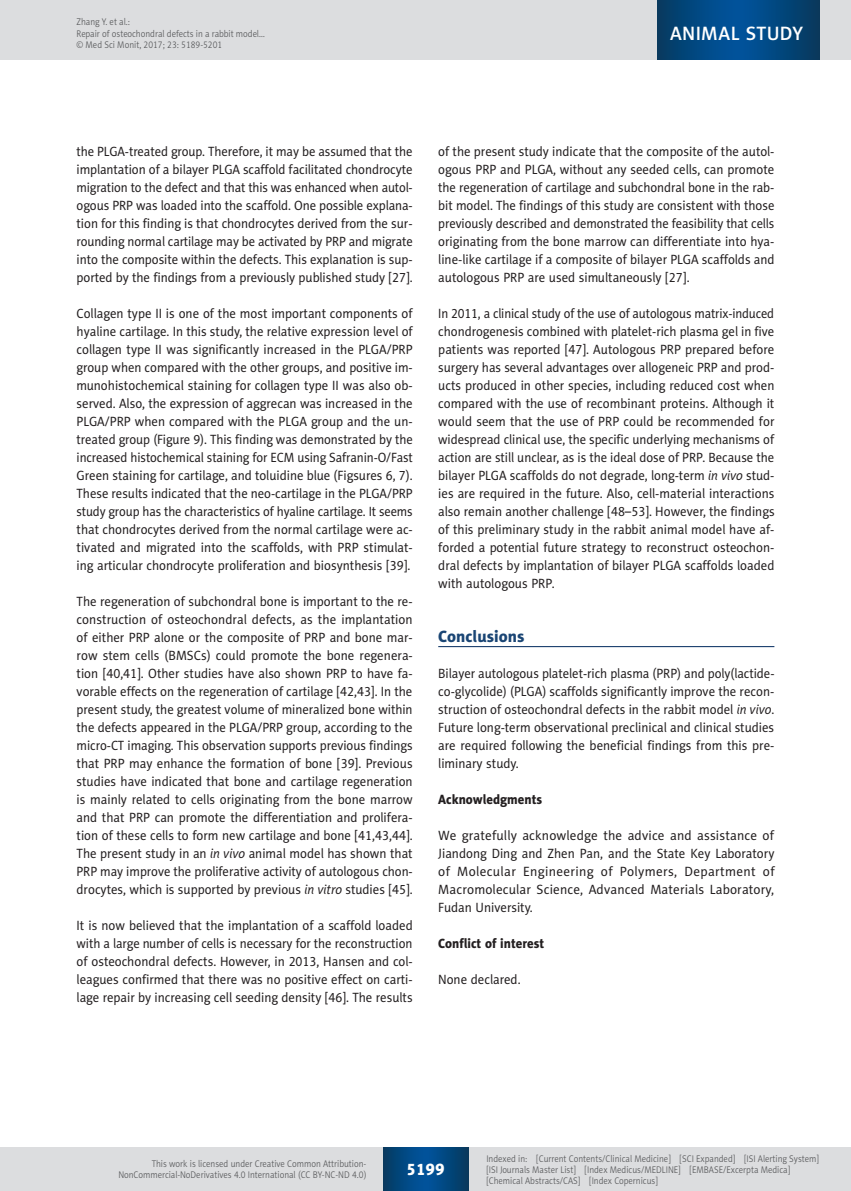
<style>
.page{position:relative;width:851px;height:1191px;background:#fff}
.page>*{position:absolute;margin:0;border:0;box-sizing:border-box;transform-origin:0 0}
.t1{font:19.5px "Naomi Sans EFN Medium";letter-spacing:.015em;color:#fff}
.MSM_Headline_1{font:16.5px "Naomi Sans EFN Heavy";color:#1a4574}
.t2{font:16.5px "Naomi Sans EFN Heavy";color:#fff}
.MSM_Body{font:13.5px/18px "Naomi Sans EFN";color:#231f20;text-align:justify;scale:.95 1}
.MSM_Body-2{font:13.5px/18px "Naomi Sans EFN";color:#231f20;text-align:justify;scale:.93 1}
.MSM_Body-3{font:13.5px/18px "Naomi Sans EFN";color:#231f20;text-align:justify;scale:.94 1}
.MSM_Body-4{font:13.5px/18px "Naomi Sans EFN";color:#231f20;text-align:justify}
.MSM_Headline_2{font:13.5px "Naomi Sans EFN Heavy";color:#231f20;scale:.95 1}
.t3{font:9.75px/11.2px "Naomi Sans EFN Light";color:#57585a;scale:.9 1}
.s1{font-style:italic}
</style>
<div class="page">
<hr style="left:438px;top:646px;width:336px;height:1px;background:#00295c">
<div style="left:0;top:1148px;width:850px;height:43px;background:#dcdddf"></div>
<svg style="left:383px;top:1147px;width:85px;height:43px;background:#02477e"></svg>
<div style="left:0;top:0;width:850px;height:60px;background:#dcdddf"></div>
<svg style="left:657px;top:0;width:162px;height:60px;background:#02477e"></svg>
<p class="t3" style="left:77px;top:16px;width:211px">Zhang Y. et al.:<br>Repair of osteochondral defects in a rabbit model… © Med Sci Monit, 2017; 23: 5189-5201</p>
<h1 class="t1" style="left:670px;top:22px;width:134px">ANIMAL STUDY</h1>
<p class="MSM_Body-3" style="left:77px;top:142px;width:359px">the PLGA-treated group. Therefore, it may be assumed that the implantation of a bilayer PLGA scaffold facilitated chondrocyte migration to the defect and that this was enhanced when autol&shy;ogous PRP was loaded into the scaffold. One possible explana&shy;tion for this finding is that chondrocytes derived from the sur&shy;rounding normal cartilage may be activated by PRP and migrate into the composite within the defects. This explanation is sup&shy;ported by the findings from a previously published study [27].</p>
<p class="MSM_Body" style="left:77px;top:304px;width:355px">Collagen type II is one of the most important components of hyaline cartilage. In this study, the relative expression level of collagen type II was significantly increased in the PLGA/PRP group when compared with the other groups, and positive im&shy;munohistochemical staining for collagen type II was also ob&shy;served. Also, the expression of aggrecan was increased in the PLGA/PRP when compared with the PLGA group and the un&shy;treated group (Figure 9). This finding was demonstrated by the increased histochemical staining for ECM using Safranin-O/Fast Green staining for cartilage, and toluidine blue (Figsures 6, 7).<br>These results indicated that the neo-cartilage in the PLGA/PRP study group has the characteristics of hyaline cartilage. It seems that chondrocytes derived from the normal cartilage were ac&shy;tivated and migrated into the scaffolds, with PRP stimulat&shy;ing articular chondrocyte proliferation and biosynthesis [39].</p>
<p class="MSM_Body" style="left:77px;top:592px;width:355px">The regeneration of subchondral bone is important to the re&shy;construction of osteochondral defects, as the implantation of either PRP alone or the composite of PRP and bone mar&shy;row stem cells (BMSCs) could promote the bone regenera&shy;tion [40,41]. Other studies have also shown PRP to have fa&shy;vorable effects on the regeneration of cartilage [42,43]. In the present study, the greatest volume of mineralized bone within the defects appeared in the PLGA/PRP group, according to the micro-CT imaging. This observation supports previous findings that PRP may enhance the formation of bone [39]. Previous studies have indicated that bone and cartilage regeneration is mainly related to cells originating from the bone marrow and that PRP can promote the differentiation and prolifera&shy;tion of these cells to form new cartilage and bone [41,43,44].<br>The present study in an <span class="s1">in vivo</span> animal model has shown that PRP may improve the proliferative activity of autologous chon&shy;drocytes, which is supported by previous <span class="s1">in vitro</span> studies [45].</p>
<p class="MSM_Body" style="left:77px;top:916px;width:355px">It is now believed that the implantation of a scaffold loaded with a large number of cells is necessary for the reconstruction of osteochondral defects. However, in 2013, Hansen and col&shy;leagues confirmed that there was no positive effect on carti&shy;lage repair by increasing cell seeding density [46]. The results</p>
<p class="MSM_Body" style="left:438px;top:142px;width:355px">of the present study indicate that the composite of the autol&shy;ogous PRP and PLGA, without any seeded cells, can promote the regeneration of cartilage and subchondral bone in the rab&shy;bit model. The findings of this study are consistent with those previously described and demonstrated the feasibility that cells originating from the bone marrow can differentiate into hya&shy;line-like cartilage if a composite of bilayer PLGA scaffolds and autologous PRP are used simultaneously [27].</p>
<p class="MSM_Body-2" style="left:438px;top:304px;width:363px">In 2011, a clinical study of the use of autologous matrix-induced chondrogenesis combined with platelet-rich plasma gel in five patients was reported [47]. Autologous PRP prepared before surgery has several advantages over allogeneic PRP and prod&shy;ucts produced in other species, including reduced cost when compared with the use of recombinant proteins. Although it would seem that the use of PRP could be recommended for widespread clinical use, the specific underlying mechanisms of action are still unclear, as is the ideal dose of PRP. Because the bilayer PLGA scaffolds do not degrade, long-term <span class="s1">in vivo</span> stud&shy;ies are required in the future. Also, cell-material interactions also remain another challenge [48–53]. However, the findings of this preliminary study in the rabbit animal model have af&shy;forded a potential future strategy to reconstruct osteochon&shy;dral defects by implantation of bilayer PLGA scaffolds loaded with autologous PRP.</p>
<p class="MSM_Headline_1" style="left:438px;top:626px;width:88px">Conclusions</p>
<p class="MSM_Body-3" style="left:438px;top:664px;width:359px">Bilayer autologous platelet-rich plasma (PRP) and poly(lactide&shy;co-glycolide) (PLGA) scaffolds significantly improve the recon&shy;struction of osteochondral defects in the rabbit model <span class="s1">in vivo</span>.<br>Future long-term observational preclinical and clinical studies are required following the beneficial findings from this pre&shy;liminary study.</p>
<p class="MSM_Headline_2" style="left:438px;top:791px;width:111px">Acknowledgments</p>
<p class="MSM_Body-4" style="left:438px;top:826px;width:338px">We gratefully acknowledge the advice and assistance of Jiandong Ding and Zhen Pan, and the State Key Laboratory of Molecular Engineering of Polymers, Department of Macromolecular Science, Advanced Materials Laboratory, Fudan University.</p>
<p class="MSM_Headline_2" style="left:438px;top:935px;width:113px">Conflict of interest</p>
<p class="MSM_Body" style="left:438px;top:970px;width:88px">None declared.</p>
<p class="t3" style="left:118px;top:1158px;width:277px;text-align:right">This work is licensed under Creative Common Attribution-<br>NonCommercial-NoDerivatives 4.0 International (CC BY-NC-ND 4.0)</p>
<p class="t2" style="left:406px;top:1159px;width:40px">5199</p>
<p class="t3" style="left:486px;top:1152px;width:371px">Indexed in: [Current Contents/Clinical Medicine] [SCI Expanded] [ISI Alerting System] [ISI Journals Master List] [Index Medicus/MEDLINE] [EMBASE/Excerpta Medica] [Chemical Abstracts/CAS] [Index Copernicus]</p>
</div>
